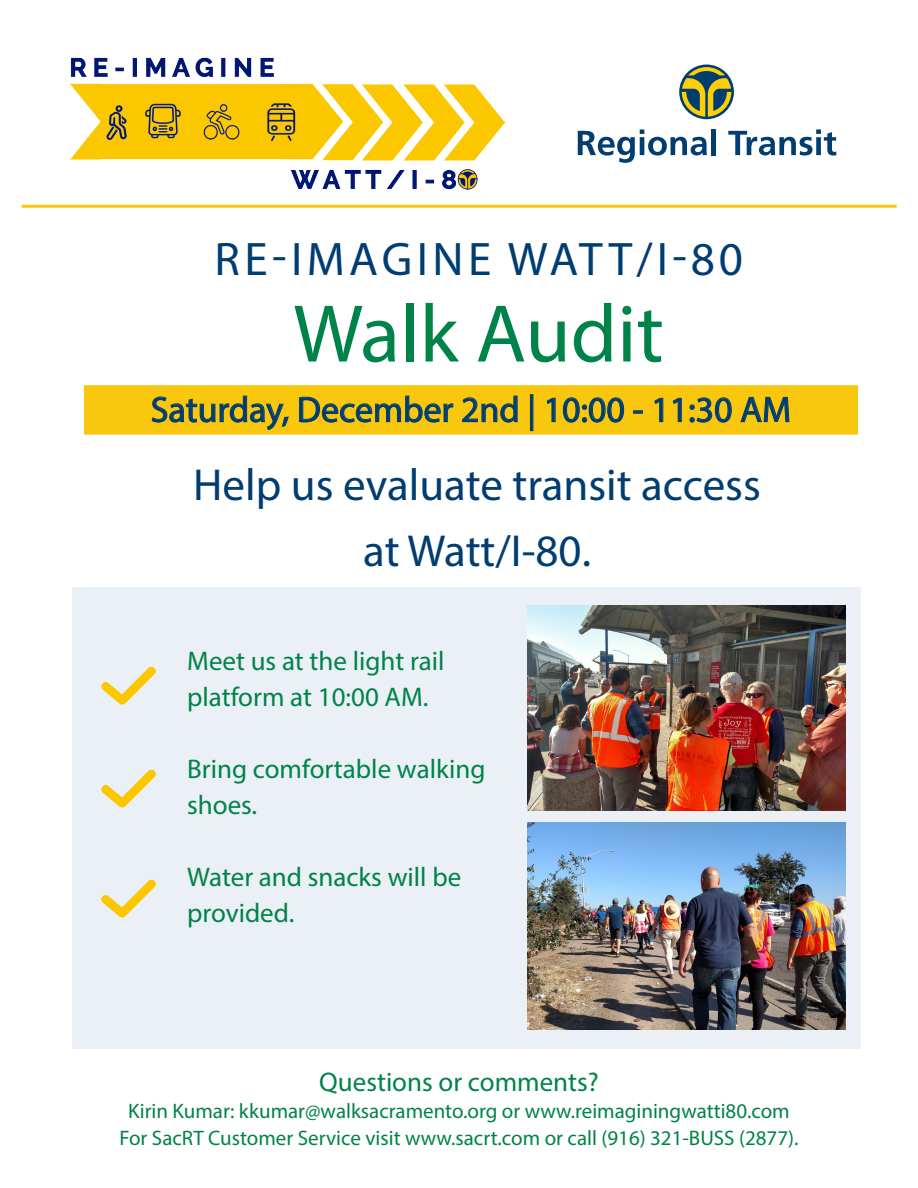
<style>
.page{position:relative;width:918px;height:1188px;background:#fff}
.page>*{position:absolute;margin:0;border:0;box-sizing:border-box;transform-origin:0 0}
.t1{font:82.5px "Myriad Pro";color:#008348}
.t2{font:47.25px "Myriad Pro";letter-spacing:.095em;color:#003d71}
.t3{font:45px "Myriad Pro";color:#003d71}
.t4{font:36px "Myriad Pro";color:#003d71}
.t5{font:27px/36px "Myriad Pro";color:#008348}
.t6{font:21px "Myriad Pro";color:#008348}
</style>
<div class="page">
<img style="left:70px;top:57px;width:435px;height:133px">
<div style="left:84px;top:385px;width:774px;height:50px;background:#f9c70e;border:2px solid #f9c70e"></div>
<svg style="left:679px;top:65px;width:55px;height:54px"></svg>
<svg style="left:682px;top:67px;width:49px;height:50px;background:#878f53"></svg>
<svg style="left:578px;top:129px;width:129px;height:34px"></svg>
<div style="left:711px;top:129px;width:5px;height:26px;background:#003d71"></div>
<svg style="left:728px;top:129px;width:108px;height:27px"></svg>
<hr style="left:22px;top:205px;width:875px;height:3px;background:#f9c70e">
<svg style="left:151px;top:386px;width:138px;height:44px"></svg>
<svg style="left:299px;top:395px;width:155px;height:28px"></svg>
<svg style="left:462px;top:386px;width:56px;height:37px"></svg>
<div style="left:530px;top:394px;width:3px;height:37px;border:1px solid #003d71"></div>
<svg style="left:546px;top:398px;width:10px;height:24px"></svg>
<svg style="left:563px;top:397px;width:61px;height:26px"></svg>
<svg style="left:633px;top:410px;width:10px;height:3px"></svg>
<svg style="left:654px;top:398px;width:10px;height:24px"></svg>
<svg style="left:673px;top:398px;width:9px;height:24px"></svg>
<svg style="left:690px;top:397px;width:42px;height:26px"></svg>
<svg style="left:740px;top:396px;width:50px;height:26px"></svg>
<div style="left:72px;top:587px;width:789px;height:461px;background:#ebeff6"></div>
<img style="left:101px;top:666px;width:55px;height:39px">
<img style="left:101px;top:769px;width:55px;height:39px">
<img style="left:101px;top:879px;width:55px;height:39px">
<img style="left:527px;top:605px;width:319px;height:206px">
<img style="left:527px;top:822px;width:319px;height:207px">
<p class="t2" style="left:215px;top:230px;width:530px">RE-IMAGINE WATT/I-80</p>
<p class="t1" style="left:293px;top:283px;width:372px">Walk Audit</p>
<p class="t4" style="left:151px;top:387px;width:642px">Saturday, December 2nd | 10:00 - 11:30 AM</p>
<p class="t3" style="left:193px;top:457px;width:569px">Help us evaluate transit access</p>
<p class="t3" style="left:363px;top:523px;width:229px">at Watt/I-80.</p>
<p class="t5" style="left:187px;top:642px;width:259px">Meet us at the light rail</p>
<p class="t5" style="left:187px;top:678px;width:243px">platform at 10:00 AM.</p>
<p class="t5" style="left:187px;top:750px;width:300px">Bring comfortable walking shoes.</p>
<p class="t5" style="left:187px;top:858px;width:276px">Water and snacks will be provided.</p>
<p class="t5" style="left:319px;top:1064px;width:281px">Questions or comments?</p>
<p class="t6" style="left:128px;top:1098px;width:663px">Kirin Kumar: kkumar@walksacramento.org or www.reimaginingwatti80.com</p>
<p class="t6" style="left:120px;top:1125px;width:680px">For SacRT Customer Service visit www.sacrt.com or call (916) 321-BUSS (2877).</p>
</div>
